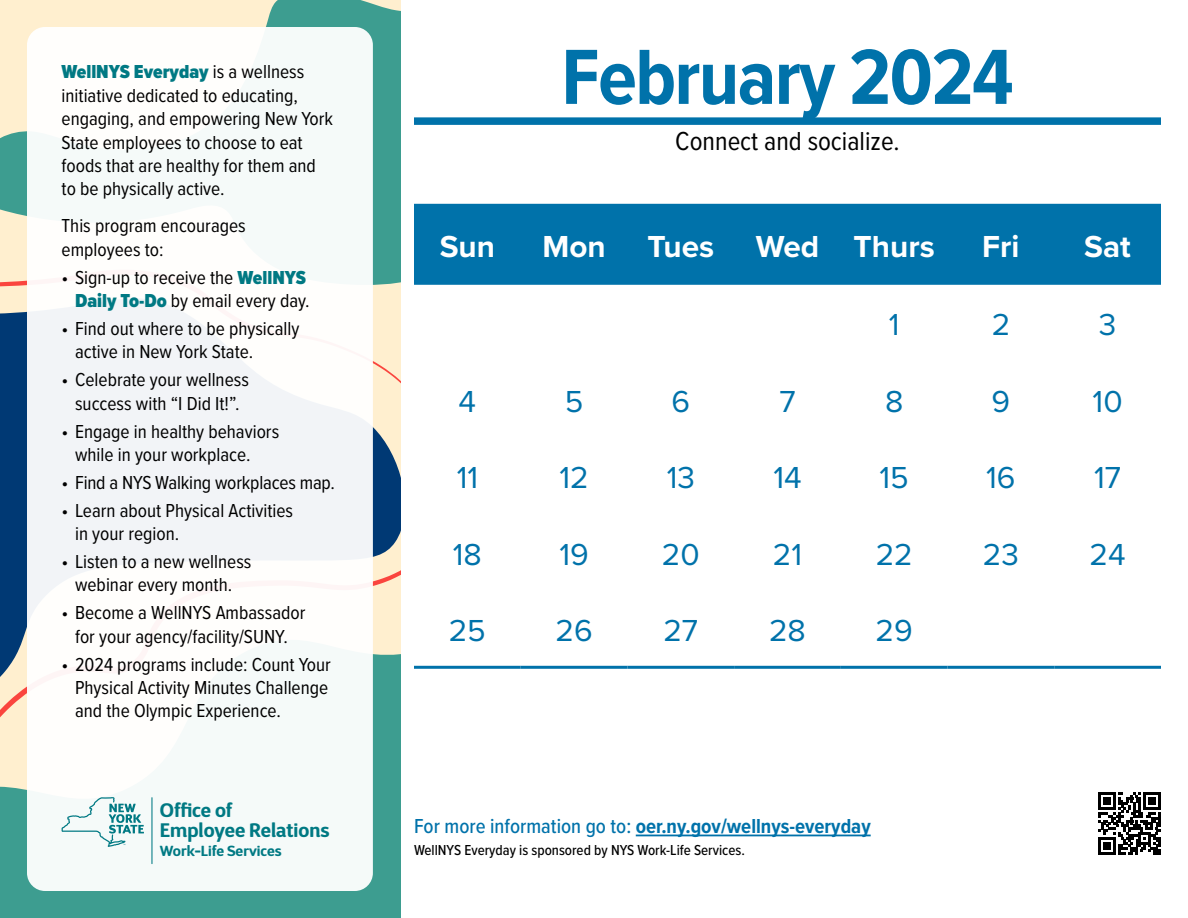
<style>
.page{position:relative;width:1188px;height:918px;background:#fff}
.page>*{position:absolute;margin:0;border:0;box-sizing:border-box;transform-origin:0 0}
.Month_H{font:700 81px "Proxima Nova Cond";letter-spacing:-.02em;color:#0072aa}
.t1{font:31.5px "Proxima Nova";color:#0072aa}
.t2{font:700 31.5px "Proxima Nova";color:#fff}
.Challenge_H{font:27px "Proxima Nova Cond";color:#000}
.Sign_Off_P{font:700 21px "Proxima Nova Cond";color:#0072aa}
.Intro_P{font:19.5px/23.4px "Proxima Nova Cond";color:#000}
.t3{font:700 19.5px/19.5px "D Sari";color:#007983}
.Sign_Off_P-2{font:500 15px "Proxima Nova Cond";color:#000}
.t4{font:700 14.7px "D Sari";color:#007983}
.s1{font-weight:900;color:#007983}
.s2{font-weight:500}
</style>
<div class="page">
<svg style="left:0;top:0;width:400px;height:270px;fill:#ffefcf"></svg>
<div style="left:0;top:794px;width:400px;height:124px;background:#3d9d90"></div>
<svg style="left:0;top:270px;width:400px;height:524px"></svg>
<div style="left:27px;top:27px;width:346px;height:864px;background:#f5faf9;border-radius:18px"></div>
<hr style="left:151px;top:797px;width:1px;height:67px;background:#007983">
<svg style="left:62px;top:797px;width:82px;height:50px"></svg>
<svg style="left:1098px;top:792px;width:63px;height:63px"></svg>
<hr style="left:1098px;top:852px;width:18px;height:3px;background:#000">
<div style="left:1103px;top:842px;width:8px;height:8px;background:#000"></div>
<div style="left:414px;top:117px;width:747px;height:8px;background:#0072aa"></div>
<div style="left:414px;top:204px;width:747px;height:81px;background:#0072aa"></div>
<hr style="left:414px;top:666px;width:107px;height:3px;background:#0072aa">
<hr style="left:521px;top:666px;width:106px;height:3px;background:#0072aa">
<hr style="left:627px;top:666px;width:107px;height:3px;background:#0072aa">
<hr style="left:734px;top:666px;width:107px;height:3px;background:#0072aa">
<hr style="left:841px;top:666px;width:107px;height:3px;background:#0072aa">
<hr style="left:948px;top:666px;width:106px;height:3px;background:#0072aa">
<hr style="left:1054px;top:666px;width:107px;height:3px;background:#0072aa">
<hr style="left:636px;top:835px;width:235px;height:1px;background:#0072aa">
<p class="Intro_P" style="left:62px;top:59px;width:273px"><span class="s1">WellNYS Everyday</span> is a wellness initiative dedicated to educating, engaging, and empowering New York<br>State employees to choose to eat foods that are healthy for them and to be physically active.</p>
<p class="Intro_P" style="left:62px;top:213px;width:186px">This program encourages employees to:</p>
<p class="Intro_P" style="left:62px;top:265px;width:250px;text-align:right">• Sign-up to receive the <span class="s1">WellNYS<br>Daily To-Do</span> by email every day.</p>
<p class="Intro_P" style="left:75px;top:316px;width:226px;text-indent:-14px">• Find out where to be physically active in New York State.</p>
<p class="Intro_P" style="left:62px;top:367px;width:189px;text-align:center">• Celebrate your wellness success with “I Did It!”.</p>
<p class="Intro_P" style="left:75px;top:419px;width:206px;text-indent:-14px">• Engage in healthy behaviors while in your workplace.</p>
<p class="Intro_P" style="left:62px;top:470px;width:275px">• Find a NYS Walking workplaces map.</p>
<p class="Intro_P" style="left:75px;top:498px;width:220px;text-indent:-14px">• Learn about Physical Activities in your region.</p>
<p class="Intro_P" style="left:62px;top:549px;width:191px;text-align:center">• Listen to a new wellness webinar every month.</p>
<p class="Intro_P" style="left:62px;top:600px;width:245px;text-align:center">• Become a WellNYS Ambassador for your agency/facility/SUNY.</p>
<p class="Intro_P" style="left:75px;top:652px;width:257px;text-indent:-14px">• 2024 programs include: Count Your<br>Physical Activity Minutes Challenge and the Olympic Experience.</p>
<p class="t3" style="left:160px;top:801px;width:171px">Office of<br>Employee Relations</p>
<p class="t4" style="left:160px;top:841px;width:123px">Work-Life Services</p>
<h1 class="Month_H" style="left:561px;top:17px;width:454px">February 2024</h1>
<p class="Challenge_H" style="left:675px;top:121px;width:226px">Connect and socialize.</p>
<p class="t2" style="left:440px;top:223px;width:57px">Sun</p>
<p class="t2" style="left:542px;top:223px;width:65px">Mon</p>
<p class="t2" style="left:647px;top:223px;width:68px">Tues</p>
<p class="t2" style="left:756px;top:223px;width:65px">Wed</p>
<p class="t2" style="left:854px;top:223px;width:83px">Thurs</p>
<p class="t2" style="left:982px;top:223px;width:39px">Fri</p>
<p class="t2" style="left:1084px;top:223px;width:48px">Sat</p>
<p class="t1" style="left:889px;top:301px;width:12px">1</p>
<p class="t1" style="left:992px;top:301px;width:20px">2</p>
<p class="t1" style="left:1099px;top:301px;width:19px">3</p>
<p class="t1" style="left:459px;top:378px;width:19px">4</p>
<p class="t1" style="left:565px;top:378px;width:20px">5</p>
<p class="t1" style="left:671px;top:378px;width:20px">6</p>
<p class="t1" style="left:779px;top:378px;width:18px">7</p>
<p class="t1" style="left:885px;top:378px;width:20px">8</p>
<p class="t1" style="left:992px;top:378px;width:20px">9</p>
<p class="t1" style="left:1093px;top:378px;width:31px">10</p>
<p class="t1" style="left:457px;top:454px;width:23px">11</p>
<p class="t1" style="left:559px;top:454px;width:31px">12</p>
<p class="t1" style="left:667px;top:454px;width:30px">13</p>
<p class="t1" style="left:773px;top:454px;width:30px">14</p>
<p class="t1" style="left:880px;top:454px;width:31px">15</p>
<p class="t1" style="left:986px;top:454px;width:31px">16</p>
<p class="t1" style="left:1094px;top:454px;width:28px">17</p>
<p class="t1" style="left:453px;top:531px;width:30px">18</p>
<p class="t1" style="left:559px;top:531px;width:31px">19</p>
<p class="t1" style="left:662px;top:531px;width:39px">20</p>
<p class="t1" style="left:773px;top:531px;width:31px">21</p>
<p class="t1" style="left:876px;top:531px;width:39px">22</p>
<p class="t1" style="left:983px;top:531px;width:38px">23</p>
<p class="t1" style="left:1090px;top:531px;width:38px">24</p>
<p class="t1" style="left:449px;top:607px;width:39px">25</p>
<p class="t1" style="left:556px;top:607px;width:39px">26</p>
<p class="t1" style="left:663px;top:607px;width:36px">27</p>
<p class="t1" style="left:769px;top:607px;width:38px">28</p>
<p class="t1" style="left:876px;top:607px;width:39px">29</p>
<p class="Sign_Off_P" style="left:414px;top:810px;width:458px"><span class="s2">For more information go to:</span> oer.ny.gov/wellnys-everyday</p>
<p class="Sign_Off_P-2" style="left:414px;top:839px;width:332px">WellNYS Everyday is sponsored by NYS Work-Life Services.</p>
</div>
